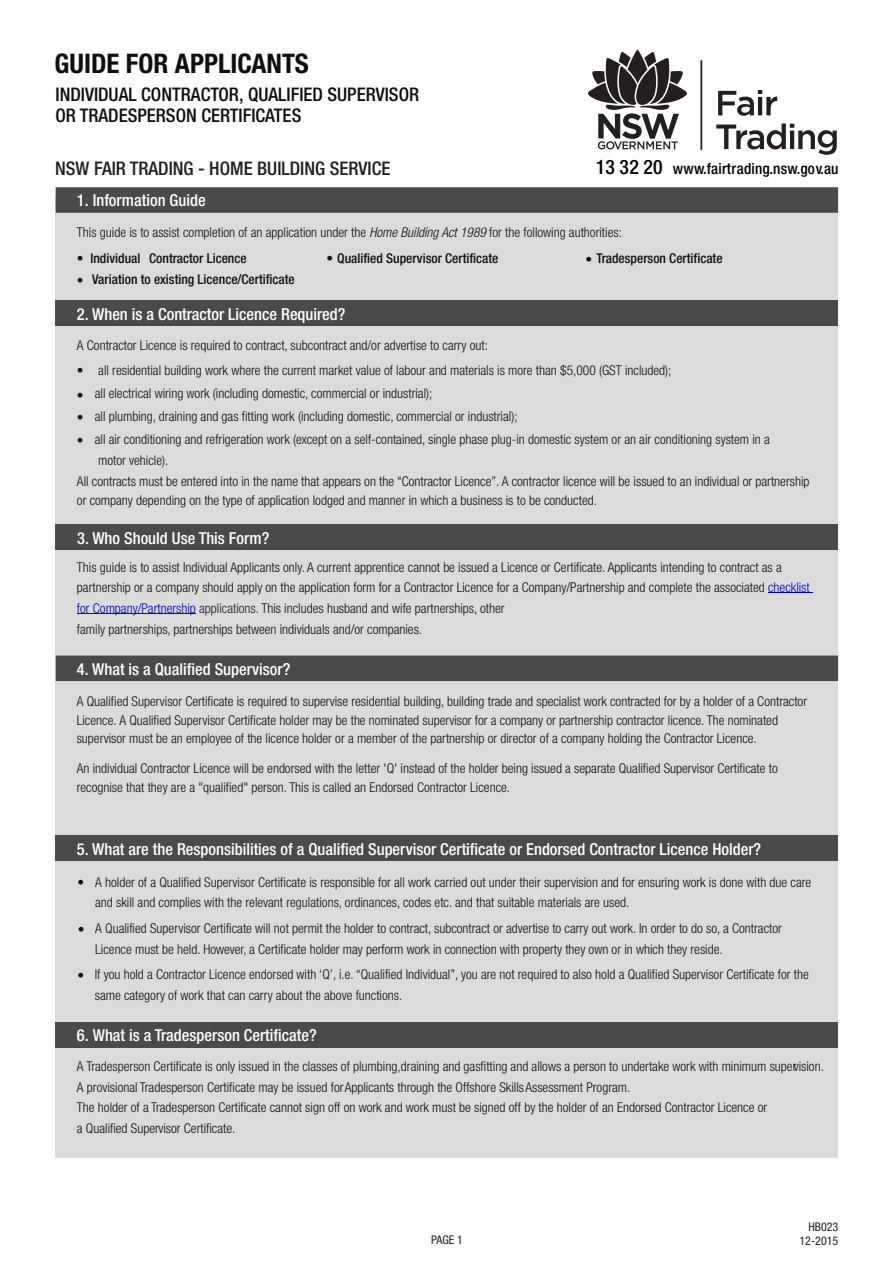
<style>
.page{position:relative;width:893px;height:1263px;background:#fff}
.page>*{position:absolute;margin:0;border:0;box-sizing:border-box;transform-origin:0 0}
.t1{font:700 condensed 27px "Helvetica Neue LT Std";color:#0f0f0f}
.t2{font:500 condensed 18.75px/20.9px "Helvetica Neue LT Std";color:#0f0f0f}
.t3{font:500 condensed 18.75px "Helvetica Neue LT Std";color:#231f20}
.t4{font:500 condensed 16.5px "Helvetica Neue LT Std";color:#fff}
.t5{font:500 condensed 15.3px "Helvetica Neue LT Std";letter-spacing:.01em;color:#000}
.t6{font:300 condensed 13.5px/20.9px "Helvetica Neue LT Std";color:#0f0f0f}
.t7{font:500 condensed 13.5px/21.8px "Helvetica Neue LT Std";color:#0f0f0f}
.t8{font:800 condensed 13.5px "Helvetica Neue LT Std";color:#0f0f0f}
.t9{font:condensed 12px "Helvetica Neue LT Std";color:#231f20}
.s1{font-size:19.95px}
.s2{font-style:italic}
.s3{font-weight:500}
.s4{color:#0000c4}
.s5{color:#231f20}
</style>
<div class="page">
<div style="left:56px;top:195px;width:782px;height:962px;background:#dbdbdb"></div>
<svg style="left:56px;top:187px;width:782px;height:26px;background:#4c4c4c"></svg>
<div style="left:56px;top:301px;width:782px;height:25px;background:#4a4a4a"></div>
<div style="left:56px;top:655px;width:782px;height:26px;background:#4a4a4a"></div>
<div style="left:56px;top:835px;width:782px;height:26px;background:#4a4a4a"></div>
<div style="left:56px;top:525px;width:782px;height:25px;background:#4a4a4a"></div>
<hr style="left:768px;top:592px;width:45px;height:1px;background:#0000c4">
<hr style="left:77px;top:613px;width:119px;height:1px;background:#0000c4">
<hr style="left:700px;top:61px;width:2px;height:88px;background:#231f20">
<svg style="left:588px;top:50px;width:99px;height:99px"></svg>
<svg style="left:718px;top:90px;width:59px;height:26px"></svg>
<svg style="left:716px;top:123px;width:121px;height:32px"></svg>
<div style="left:56px;top:1022px;width:782px;height:25px;background:#4a4a4a"></div>
<h1 class="t1" style="left:55px;top:54px;width:256px">GUIDE FOR APPLICANTS</h1>
<h2 class="t2" style="left:56px;top:87px;width:365px">INDIVIDUAL CONTRACTOR, QUALIFIED SUPERVISOR<br>OR TRADESPERSON CERTIFICATES</h2>
<h2 class="t3" style="left:55px;top:161px;width:337px">NSW FAIR TRADING - HOME BUILDING SERVICE</h2>
<p class="t5" style="left:596px;top:163px;width:244px"><span class="s1">13 32 20</span> www.fairtrading.nsw.gov.au</p>
<p class="t4" style="left:77px;top:195px;width:130px">1. Information Guide</p>
<p class="t6" style="left:90px;top:221px;width:533px;line-height:26.1px;text-indent:-14px">This guide is to assist completion of an application under the <span class="s2">Home Building Act 1989</span> for the following authorities:<br><span class="s3">Individual Contractor Licence</span></p>
<p class="t7" style="left:326px;top:249px;width:173px">• Qualified Supervisor Certificate</p>
<p class="t7" style="left:585px;top:249px;width:139px">• Tradesperson Certificate</p>
<p class="t7" style="left:77px;top:249px;width:8px">• •</p>
<p class="t7" style="left:92px;top:270px;width:204px">Variation to existing Licence/Certificate</p>
<p class="t4" style="left:77px;top:308px;width:270px">2. When is a Contractor Licence Required?</p>
<p class="t6" style="left:98px;top:334px;width:575px;line-height:25.2px;text-indent:-21px">A Contractor Licence is required to contract, subcontract and/or advertise to carry out:<br>all residential building work where the current market value of labour and materials is more than $5,000 (GST included);</p>
<p class="t6" style="left:95px;top:384px;width:677px;line-height:23.1px">all electrical wiring work (including domestic, commercial or industrial);<br>all plumbing, draining and gas fitting work (including domestic, commercial or industrial);<br>all air conditioning and refrigeration work (except on a self-contained, single phase plug-in domestic system or an air conditioning system in a</p>
<p class="t6" style="left:77px;top:452px;width:734px;text-indent:21px">motor vehicle).<br>All contracts must be entered into in the name that appears on the “Contractor Licence”. A contractor licence will be issued to an individual or partnership</p>
<p class="t6" style="left:77px;top:492px;width:522px">or company depending on the type of application lodged and manner in which a business is to be conducted.</p>
<p class="t6" style="left:77px;top:362px;width:8px">•</p>
<p class="t8" style="left:77px;top:390px;width:8px">•</p>
<p class="t8" style="left:77px;top:412px;width:8px">•</p>
<p class="t8" style="left:77px;top:436px;width:8px">•</p>
<p class="t4" style="left:77px;top:532px;width:194px">3. Who Should Use This Form?</p>
<p class="t6" style="left:77px;top:558px;width:734px">This guide is to assist Individual Applicants only. A current apprentice cannot be issued a Licence or Certificate. Applicants intending to contract as a partnership or a company should apply on the application form for a Contractor Licence for a Company/Partnership and complete the associated <span class="s4">checklist for Company/Partnership</span> <span class="s5">applications.</span> This includes husband and wife partnerships, other<br>family partnerships, partnerships between individuals and/or companies.</p>
<p class="t4" style="left:77px;top:663px;width:215px">4. What is a Qualified Supervisor?</p>
<p class="t6" style="left:77px;top:694px;width:732px;line-height:18.5px">A Qualified Supervisor Certificate is required to supervise residential building, building trade and specialist work contracted for by a holder of a Contractor<br>Licence. A Qualified Supervisor Certificate holder may be the nominated supervisor for a company or partnership contractor licence. The nominated supervisor must be an employee of the licence holder or a member of the partnership or director of a company holding the Contractor Licence.</p>
<p class="t6" style="left:77px;top:761px;width:703px;line-height:18.5px">An individual Contractor Licence will be endorsed with the letter 'Q' instead of the holder being issued a separate Qualified Supervisor Certificate to recognise that they are a "qualified" person. This is called an Endorsed Contractor Licence.</p>
<p class="t4" style="left:77px;top:843px;width:686px">5. What are the Responsibilities of a Qualified Supervisor Certificate or Endorsed Contractor Licence Holder?</p>
<p class="t6" style="left:95px;top:873px;width:718px">A holder of a Qualified Supervisor Certificate is responsible for all work carried out under their supervision and for ensuring work is done with due care and skill and complies with the relevant regulations, ordinances, codes etc. and that suitable materials are used.</p>
<p class="t6" style="left:95px;top:920px;width:688px">A Qualified Supervisor Certificate will not permit the holder to contract, subcontract or advertise to carry out work. In order to do so, a Contractor<br>Licence must be held. However, a Certificate holder may perform work in connection with property they own or in which they reside.</p>
<p class="t6" style="left:95px;top:966px;width:716px">If you hold a Contractor Licence endorsed with ‘Q’, i.e. “Qualified Individual”, you are not required to also hold a Qualified Supervisor Certificate for the same category of work that can carry about the above functions.</p>
<p class="t8" style="left:78px;top:878px;width:8px">•</p>
<p class="t8" style="left:78px;top:925px;width:8px">•</p>
<p class="t8" style="left:78px;top:971px;width:8px">•</p>
<p class="t4" style="left:77px;top:1029px;width:241px">6. What is a Tradesperson Certificate?</p>
<p class="t6" style="left:77px;top:1057px;width:748px">A Tradesperson Certificate is only issued in the classes of plumbing,draining and gasfitting and allows a person to undertake work with minimum supervision.<br>A provisional Tradesperson Certificate may be issued for Applicants through the Offshore Skills Assessment Program.<br>The holder of a Tradesperson Certificate cannot sign off on work and work must be signed off by the holder of an Endorsed Contractor Licence or<br>a Qualified Supervisor Certificate.</p>
<p class="t9" style="left:808px;top:1222px;width:31px">HB023</p>
<p class="t9" style="left:431px;top:1235px;width:33px">PAGE 1</p>
<p class="t9" style="left:799px;top:1236px;width:40px">12-2015</p>
</div>
